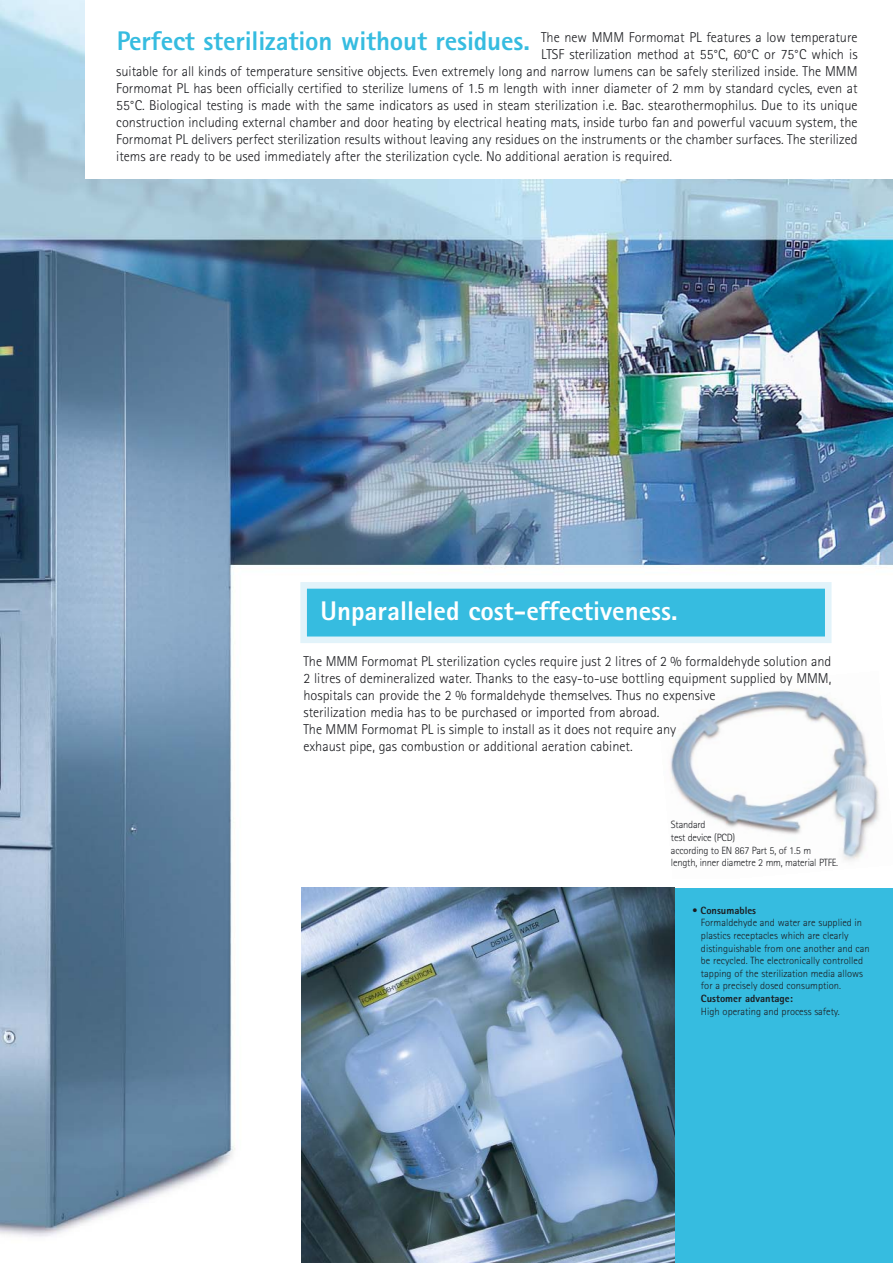
<style>
.page{position:relative;width:893px;height:1263px;background:#fff}
.page>*{position:absolute;margin:0;border:0;box-sizing:border-box;transform-origin:0 0}
.t1{font:800 27px "Rotis Sans Serif";letter-spacing:-.005em;color:#36bce0}
.t2{font:800 27px "Rotis Sans Serif";color:#fff}
.t3{font:300 14.25px/17.1px "Rotis Sans Serif";color:#1b1c20}
.t4{font:300 10.5px/12.6px "Rotis Sans Serif";color:#1b1c20}
.t5{font:300 10.5px/12.6px "Rotis Sans Serif";letter-spacing:-.02em;color:#1b1c20}
.t6{font:800 10.5px "Rotis Sans Serif";color:#1b1c20}
.s1{font-weight:700}
.s2{font-weight:800}
</style>
<div class="page">
<img style="left:0;top:0;width:893px;height:1263px">
<div style="left:304px;top:585px;width:524px;height:55px;background:#36bce0"></div>
<div style="left:300px;top:582px;width:531px;height:61px;border:7px solid #e2f3fa"></div>
<div style="left:601px;top:888px;width:292px;height:375px;background:#36bce0"></div>
<div style="left:85px;top:0;width:808px;height:179px;background:#fff"></div>
<img style="left:657px;top:672px;width:236px;height:206px">
<img style="left:302px;top:888px;width:372px;height:375px">
<h1 class="t1" style="left:117px;top:32px;width:414px">Perfect sterilization without residues.</h1>
<p class="t3" style="left:541px;top:30px;width:318px">The new MMM Formomat PL features a low temperature</p>
<p class="t3" style="left:541px;top:47px;width:318px">LTSF sterilization method at 55°C, 60°C or 75°C which is</p>
<p class="t3" style="left:116px;top:64px;width:743px">suitable for all kinds of temperature sensitive objects. Even extremely long and narrow lumens can be safely sterilized inside. The MMM</p>
<p class="t3" style="left:116px;top:81px;width:743px">Formomat PL has been officially certified to sterilize lumens of 1.5 m length with inner diameter of 2 mm by standard cycles, even at</p>
<p class="t3" style="left:116px;top:98px;width:743px">55°C. Biological testing is made with the same indicators as used in steam sterilization i.e. Bac. stearothermophilus. Due to its unique</p>
<p class="t3" style="left:116px;top:115px;width:743px">construction including external chamber and door heating by electrical heating mats, inside turbo fan and powerful vacuum system, the</p>
<p class="t3" style="left:116px;top:132px;width:743px">Formomat PL delivers perfect sterilization results without leaving any residues on the instruments or the chamber surfaces. The sterilized</p>
<p class="t3" style="left:116px;top:149px;width:557px">items are ready to be used immediately after the sterilization cycle. No additional aeration is required.</p>
<h1 class="t2" style="left:321px;top:601px;width:359px">Unparalleled cost-effectiveness.</h1>
<p class="t3" style="left:303px;top:654px;width:529px">The MMM Formomat PL sterilization cycles require just 2 litres of 2 % formaldehyde solution and 2 litres of demineralized water. Thanks to the easy-to-use bottling equipment supplied by MMM, hospitals can provide the 2 % formaldehyde themselves. Thus no expensive<br>sterilization media has to be purchased or imported from abroad.<br>The MMM Formomat PL is simple to install as it does not require any<br>exhaust pipe, gas combustion or additional aeration cabinet.</p>
<p class="t5" style="left:671px;top:820px;width:169px">Standard<br>test device (PCD)<br>according to EN 867 Part 5, of 1.5 m length, inner diametre 2 mm, material PTFE.</p>
<p class="t4" style="left:701px;top:905px;width:170px;text-indent:-9px"><span class="s1">•</span> <span class="s2">Consumables<br></span>Formaldehyde and water are supplied in plastics receptacles which are clearly distinguishable from one another and can be recycled. The electronically controlled tapping of the sterilization media allows for a precisely dosed consumption.</p>
<p class="t6" style="left:701px;top:995px;width:93px">Customer advantage:</p>
<p class="t4" style="left:701px;top:1006px;width:140px">High operating and process safety.</p>
</div>
